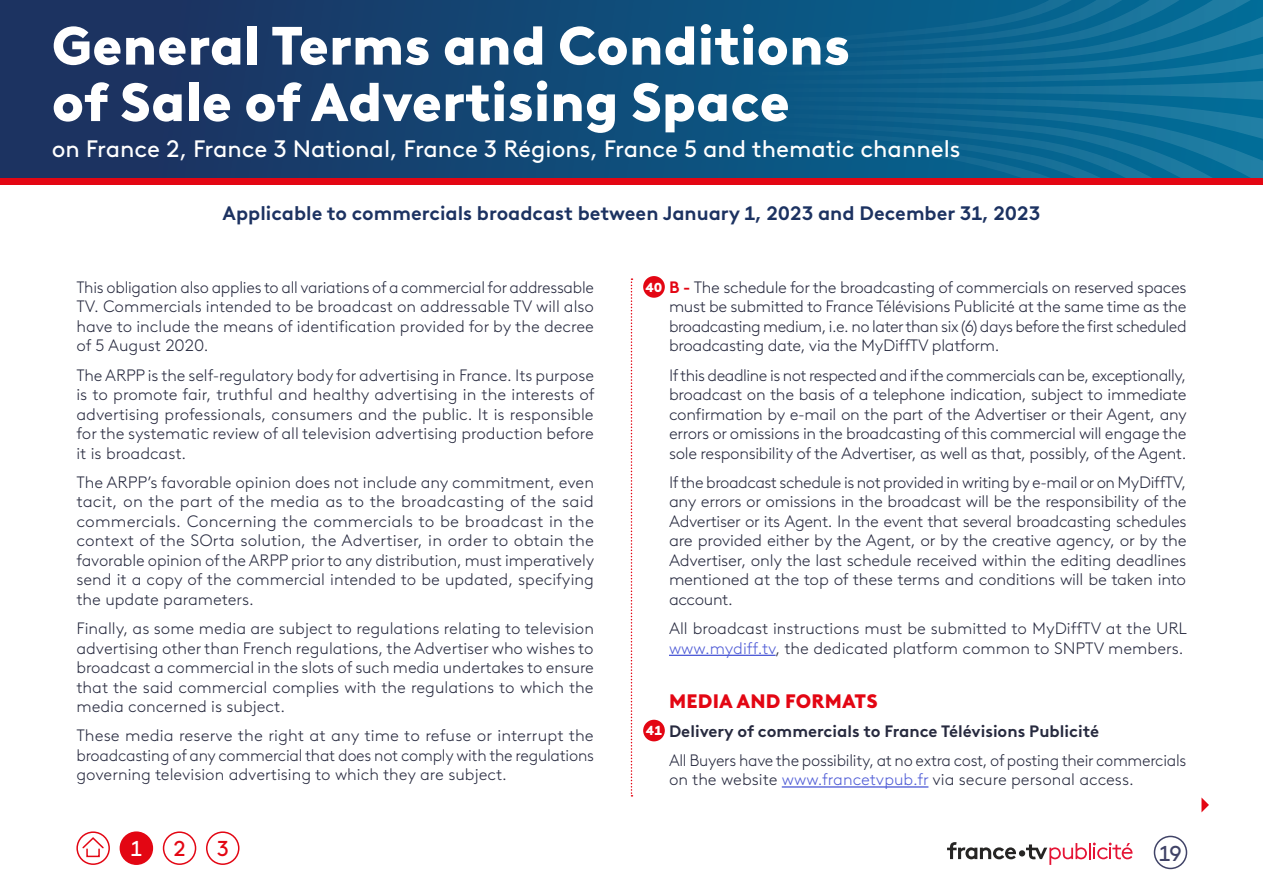
<style>
.page{position:relative;width:1263px;height:893px;background:#fff}
.page>*{position:absolute;margin:0;border:0;box-sizing:border-box;transform-origin:0 0}
.t1{font:900 53.85px/56.4px "France TV Brown";color:#fff}
.t2{font:23.85px "France TV Brown";color:#fff}
.t3{font:21.6px "France TV Brown";color:#e30613}
.t4{font:21.6px "France TV Brown";color:#404367}
.t5{font:21.6px "France TV Brown";color:#fff}
.t6{font:700 19.5px "France TV Brown";color:#1c3261}
.t7{font:900 19.5px "France TV Brown";letter-spacing:.01em;color:#e30613}
.t8{font:300 16.5px/19.5px "France TV Brown";color:#272a3f;text-align:justify}
.t9{font:700 16.5px "France TV Brown";color:#272a3f}
.t10{font:900 13.05px "France TV Brown";color:#fff}
.s1{font-weight:700;color:#e30613}
.s2{color:#4f5cd6}
</style>
<div class="page">
<svg style="left:1201px;top:797px;width:8px;height:15px"></svg>
<div style="left:120px;top:832px;width:32px;height:32px;background:#e30613;border-radius:50%"></div>
<div style="left:120px;top:831px;width:33px;height:34px;border:2px solid #e30613;border-radius:50%"></div>
<div style="left:163px;top:831px;width:33px;height:34px;border:2px solid #e30613;border-radius:50%"></div>
<div style="left:206px;top:831px;width:33px;height:34px;border:2px solid #e30613;border-radius:50%"></div>
<div style="left:76px;top:831px;width:34px;height:34px;border:2px solid #e30613;border-radius:50%"></div>
<div style="left:86px;top:848px;width:14px;height:9px;border:2px solid #e30613"></div>
<svg style="left:81px;top:836px;width:24px;height:14px"></svg>
<svg style="left:947px;top:842px;width:185px;height:23px"></svg>
<div style="left:1154px;top:836px;width:33px;height:33px;border:2px solid #404367;border-radius:50%"></div>
<div style="left:0;top:178px;width:1263px;height:7px;background:#e30613"></div>
<div style="left:0;top:0;width:1263px;height:178px;background:linear-gradient(to bottom,#193a68,#183b69)"></div>
<svg style="left:532px;top:0;width:731px;height:178px;background:#0e5f8a"></svg>
<svg style="left:631px;top:278px;width:1px;height:518px"></svg>
<hr style="left:669px;top:655px;width:107px;height:1px;background:#4f5cd6">
<hr style="left:782px;top:786px;width:146px;height:2px;background:#4f5cd6">
<div style="left:643px;top:276px;width:22px;height:22px;background:#e30613;border-radius:50%"></div>
<div style="left:643px;top:720px;width:22px;height:21px;background:#e30613;border-radius:50%"></div>
<h1 class="t1" style="left:52px;top:13px;width:800px">General Terms and Conditions of Sale of Advertising Space</h1>
<h2 class="t2" style="left:52px;top:131px;width:910px">on France 2, France 3 National, France 3 Régions, France 5 and thematic channels</h2>
<p class="t6" style="left:223px;top:199px;width:819px">Applicable to commercials broadcast between January 1, 2023 and December 31, 2023</p>
<p class="t8" style="left:76px;top:276px;width:519px">This obligation also applies to all variations of a commercial for addressable TV. Commercials intended to be broadcast on addressable TV will also have to include the means of identification provided for by the decree of 5 August 2020.</p>
<p class="t8" style="left:76px;top:364px;width:520px">The ARPP is the self-regulatory body for advertising in France. Its purpose is to promote fair, truthful and healthy advertising in the interests of advertising professionals, consumers and the public. It is responsible for the systematic review of all television advertising production before it is broadcast.</p>
<p class="t8" style="left:76px;top:471px;width:519px">The ARPP’s favorable opinion does not include any commitment, even tacit, on the part of the media as to the broadcasting of the said commercials. Concerning the commercials to be broadcast in the context of the SOrta solution, the Advertiser, in order to obtain the favorable opinion of the ARPP prior to any distribution, must imperatively send it a copy of the commercial intended to be updated, specifying the update parameters.</p>
<p class="t8" style="left:76px;top:618px;width:519px">Finally, as some media are subject to regulations relating to television advertising other than French regulations, the Advertiser who wishes to broadcast a commercial in the slots of such media undertakes to ensure that the said commercial complies with the regulations to which the media concerned is subject.</p>
<p class="t8" style="left:76px;top:725px;width:519px">These media reserve the right at any time to refuse or interrupt the broadcasting of any commercial that does not comply with the regulations governing television advertising to which they are subject.</p>
<p class="t8" style="left:669px;top:276px;width:519px"><span class="s1">B -</span> The schedule for the broadcasting of commercials on reserved spaces must be submitted to France Télévisions Publicité at the same time as the broadcasting medium, i.e. no later than six (6) days before the first scheduled broadcasting date, via the MyDiffTV platform.</p>
<p class="t8" style="left:669px;top:364px;width:519px">If this deadline is not respected and if the commercials can be, exceptionally, broadcast on the basis of a telephone indication, subject to immediate confirmation by e-mail on the part of the Advertiser or their Agent, any errors or omissions in the broadcasting of this commercial will engage the sole responsibility of the Advertiser, as well as that, possibly, of the Agent.</p>
<p class="t8" style="left:669px;top:471px;width:519px">If the broadcast schedule is not provided in writing by e-mail or on MyDiffTV, any errors or omissions in the broadcast will be the responsibility of the Advertiser or its Agent. In the event that several broadcasting schedules are provided either by the Agent, or by the creative agency, or by the Advertiser, only the last schedule received within the editing deadlines mentioned at the top of these terms and conditions will be taken into account.</p>
<p class="t8" style="left:669px;top:618px;width:520px">All broadcast instructions must be submitted to MyDiffTV at the URL <span class="s2">www.mydiff.tv</span>, the dedicated platform common to SNPTV members.</p>
<p class="t7" style="left:669px;top:686px;width:210px">MEDIA AND FORMATS</p>
<p class="t9" style="left:669px;top:718px;width:432px">Delivery of commercials to France Télévisions Publicité</p>
<p class="t8" style="left:669px;top:749px;width:519px">All Buyers have the possibility, at no extra cost, of posting their commercials on the website <span class="s2">www.francetvpub.fr</span> via secure personal access.</p>
<p class="t10" style="left:645px;top:277px;width:19px">40</p>
<p class="t10" style="left:646px;top:720px;width:18px">41</p>
<h3 class="t5" style="left:131px;top:833px;width:13px">1</h3>
<h3 class="t3" style="left:174px;top:833px;width:14px">2</h3>
<h3 class="t3" style="left:217px;top:833px;width:14px">3</h3>
<h3 class="t4" style="left:1159px;top:837px;width:24px">19</h3>
</div>
